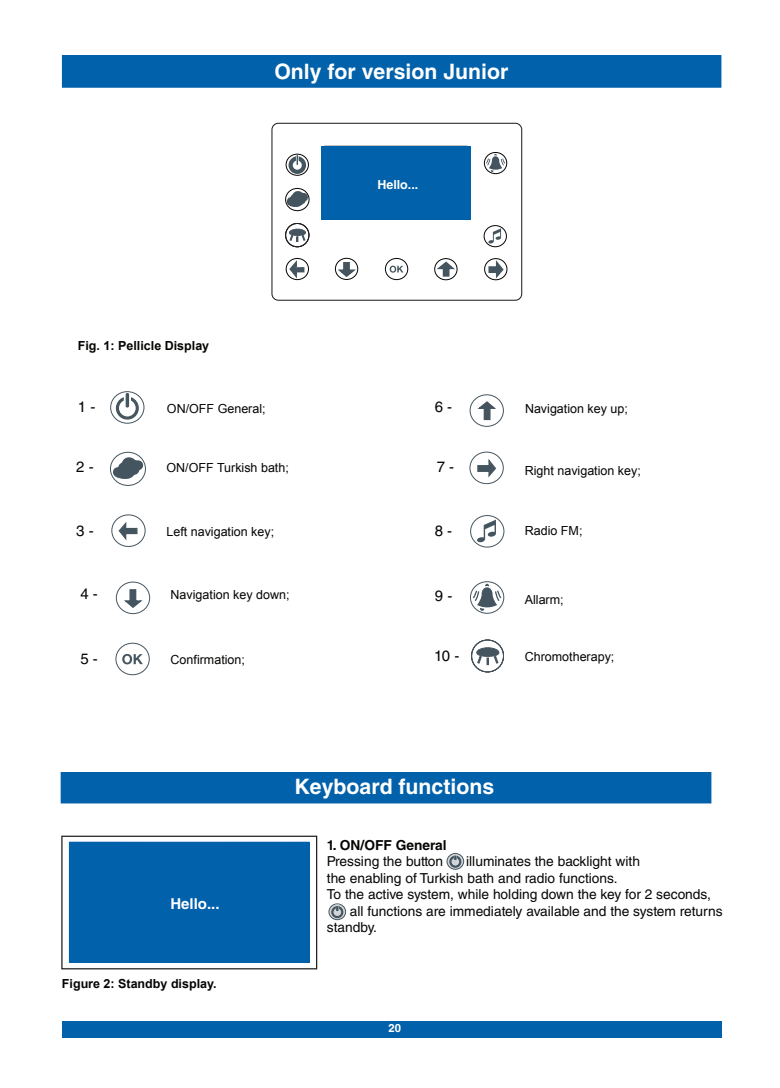
<style>
.page{position:relative;width:780px;height:1088px;background:#fff}
.page>*{position:absolute;margin:0;border:0;box-sizing:border-box;transform-origin:0 0}
.t1{font:700 21.25px "Helvetica LT Std";color:#fff}
.t2{font:15px "Helvetica LT Std";color:#050504}
.t3{font:700 15px "Helvetica LT Std";color:#fff}
.t4{font:13.75px "Helvetica LT Std";color:#050504}
.t5{font:700 13.75px "Helvetica LT Std";color:#050504}
.t6{font:12.5px "Arial";color:#050504}
.t7{font:700 12.5px "Arial";color:#050504}
.t8{font:700 12.5px "Helvetica LT Std";color:#fff}
.t9{font:700 11.25px "Helvetica";color:#fff}
</style>
<div class="page">
<div style="left:271px;top:123px;width:251px;height:178px;border:1px solid #181619;border-radius:6px"></div>
<svg style="left:322px;top:145px;width:148px;height:75px"></svg>
<svg style="left:287px;top:154px;width:20px;height:21px"></svg>
<svg style="left:434px;top:260px;width:24px;height:18px"></svg>
<svg style="left:487px;top:258px;width:18px;height:23px"></svg>
<svg style="left:287px;top:257px;width:19px;height:24px"></svg>
<svg style="left:337px;top:260px;width:22px;height:19px"></svg>
<svg style="left:389px;top:266px;width:14px;height:7px"></svg>
<svg style="left:488px;top:228px;width:13px;height:15px"></svg>
<svg style="left:285px;top:187px;width:22px;height:22px"></svg>
<svg style="left:486px;top:154px;width:19px;height:18px"></svg>
<div style="left:484px;top:225px;width:22px;height:22px;border:1px solid #050605;border-radius:50%"></div>
<div style="left:484px;top:258px;width:23px;height:22px;border:1px solid #050605;border-radius:50%"></div>
<div style="left:434px;top:258px;width:23px;height:22px;border:1px solid #050605;border-radius:50%"></div>
<div style="left:385px;top:258px;width:23px;height:22px;border:1px solid #050605;border-radius:50%"></div>
<div style="left:335px;top:258px;width:23px;height:22px;border:1px solid #050605;border-radius:50%"></div>
<div style="left:286px;top:258px;width:23px;height:22px;border:1px solid #050605;border-radius:50%"></div>
<div style="left:285px;top:188px;width:24px;height:23px;border:1px solid #050605;border-radius:50%"></div>
<div style="left:286px;top:154px;width:22px;height:22px;border:1px solid #050605;border-radius:50%"></div>
<div style="left:484px;top:152px;width:23px;height:22px;border:1px solid #050605;border-radius:50%"></div>
<svg style="left:285px;top:223px;width:24px;height:24px"></svg>
<div style="left:285px;top:223px;width:24px;height:24px;border:1px solid #231f20;border-radius:50%"></div>
<div style="left:289px;top:229px;width:16px;height:6px;background:#45555f;border-radius:50%"></div>
<div style="left:289px;top:229px;width:17px;height:7px;border:1px solid #45555f;border-radius:50%"></div>
<svg style="left:289px;top:232px;width:16px;height:10px"></svg>
<div style="left:470px;top:515px;width:34px;height:32px;border:1px solid #45555f;border-radius:50%"></div>
<div style="left:469px;top:452px;width:34px;height:32px;border:1px solid #45555f;border-radius:50%"></div>
<div style="left:469px;top:394px;width:34px;height:33px;border:1px solid #45555f;border-radius:50%"></div>
<div style="left:116px;top:643px;width:33px;height:32px;border:1px solid #45555f;border-radius:50%"></div>
<div style="left:116px;top:582px;width:34px;height:32px;border:1px solid #45555f;border-radius:50%"></div>
<div style="left:111px;top:514px;width:34px;height:33px;border:1px solid #45555f;border-radius:50%"></div>
<div style="left:470px;top:581px;width:34px;height:32px;border:1px solid #45555f;border-radius:50%"></div>
<div style="left:110px;top:452px;width:36px;height:34px;border:1px solid #45555f;border-radius:50%"></div>
<div style="left:110px;top:391px;width:34px;height:32px;border:1px solid #45555f;border-radius:50%"></div>
<div style="left:62px;top:1021px;width:659px;height:16px;background:#0161ab"></div>
<div style="left:63px;top:56px;width:657px;height:31px;background:#0161ab"></div>
<div style="left:62px;top:55px;width:659px;height:33px;border:1px solid #0161ab"></div>
<svg style="left:115px;top:393px;width:24px;height:27px"></svg>
<svg style="left:111px;top:454px;width:32px;height:26px"></svg>
<svg style="left:477px;top:401px;width:19px;height:20px"></svg>
<svg style="left:477px;top:459px;width:20px;height:19px"></svg>
<svg style="left:118px;top:522px;width:20px;height:19px"></svg>
<svg style="left:124px;top:589px;width:19px;height:19px"></svg>
<svg style="left:122px;top:654px;width:21px;height:10px"></svg>
<svg style="left:477px;top:520px;width:19px;height:22px"></svg>
<svg style="left:473px;top:584px;width:28px;height:27px"></svg>
<div style="left:61px;top:773px;width:649px;height:30px;background:#0161ab"></div>
<div style="left:61px;top:772px;width:650px;height:31px;border:1px solid #0161ab"></div>
<div style="left:61px;top:836px;width:256px;height:133px;border:1px solid #211e1e"></div>
<div style="left:447px;top:853px;width:17px;height:16px;border:1px solid #45555f;border-radius:50%"></div>
<svg style="left:448px;top:854px;width:14px;height:14px"></svg>
<div style="left:329px;top:904px;width:16px;height:16px;background:#7f8a91;border-radius:50%"></div>
<div style="left:329px;top:904px;width:17px;height:16px;border:1px solid #45555f;border-radius:50%"></div>
<svg style="left:330px;top:904px;width:14px;height:15px"></svg>
<img style="left:68px;top:841px;width:242px;height:122px">
<div style="left:321px;top:146px;width:149px;height:73px;background:#0161ab"></div>
<div style="left:69px;top:842px;width:240px;height:120px;background:#0161ab"></div>
<svg style="left:471px;top:640px;width:32px;height:32px"></svg>
<div style="left:471px;top:640px;width:33px;height:32px;border:1px solid #45555f;border-radius:50%"></div>
<div style="left:476px;top:648px;width:23px;height:8px;background:#45555f;border-radius:50%"></div>
<div style="left:476px;top:647px;width:23px;height:10px;border:1px solid #45555f;border-radius:50%"></div>
<div style="left:479px;top:651px;width:17px;height:4px;border:1px solid #45555f;border-radius:50%"></div>
<svg style="left:476px;top:655px;width:23px;height:10px"></svg>
<h1 class="t1" style="left:274px;top:58px;width:235px">Only for version Junior</h1>
<p class="t8" style="left:377px;top:177px;width:42px">Hello...</p>
<p class="t7" style="left:78px;top:337px;width:133px">Fig. 1: Pellicle Display</p>
<p class="t2" style="left:78px;top:398px;width:19px">1 -</p>
<p class="t6" style="left:167px;top:400px;width:100px">ON/OFF General;</p>
<p class="t2" style="left:434px;top:398px;width:19px">6 -</p>
<p class="t6" style="left:525px;top:401px;width:104px">Navigation key up;</p>
<p class="t2" style="left:76px;top:458px;width:19px">2 -</p>
<p class="t6" style="left:166px;top:459px;width:124px">ON/OFF Turkish bath;</p>
<p class="t2" style="left:436px;top:458px;width:19px">7 -</p>
<p class="t6" style="left:524px;top:462px;width:118px">Right navigation key;</p>
<p class="t2" style="left:76px;top:522px;width:19px">3 -</p>
<p class="t6" style="left:166px;top:523px;width:109px">Left navigation key;</p>
<p class="t2" style="left:434px;top:522px;width:19px">8 -</p>
<p class="t6" style="left:524px;top:523px;width:59px">Radio FM;</p>
<p class="t2" style="left:80px;top:585px;width:19px">4 -</p>
<p class="t6" style="left:171px;top:587px;width:120px">Navigation key down;</p>
<p class="t2" style="left:435px;top:587px;width:19px">9 -</p>
<p class="t6" style="left:524px;top:591px;width:40px">Allarm;</p>
<p class="t2" style="left:80px;top:650px;width:19px">5 -</p>
<p class="t6" style="left:171px;top:651px;width:76px">Confirmation;</p>
<p class="t2" style="left:434px;top:647px;width:27px">10 -</p>
<p class="t6" style="left:524px;top:648px;width:91px">Chromotherapy;</p>
<p class="t3" style="left:170px;top:894px;width:51px">Hello...</p>
<p class="t7" style="left:62px;top:975px;width:156px">Figure 2: Standby display.</p>
<h1 class="t1" style="left:294px;top:773px;width:201px">Keyboard functions</h1>
<p class="t5" style="left:327px;top:836px;width:121px">1. ON/OFF General</p>
<p class="t4" style="left:327px;top:853px;width:118px">Pressing the button</p>
<p class="t4" style="left:466px;top:853px;width:175px">illuminates the backlight with</p>
<p class="t4" style="left:327px;top:870px;width:292px">the enabling of Turkish bath and radio functions.</p>
<p class="t4" style="left:327px;top:886px;width:386px">To the active system, while holding down the key for 2 seconds,</p>
<p class="t4" style="left:350px;top:903px;width:374px">all functions are immediately available and the system returns</p>
<p class="t4" style="left:327px;top:919px;width:52px">standby.</p>
<p class="t9" style="left:388px;top:1021px;width:14px">20</p>
</div>
